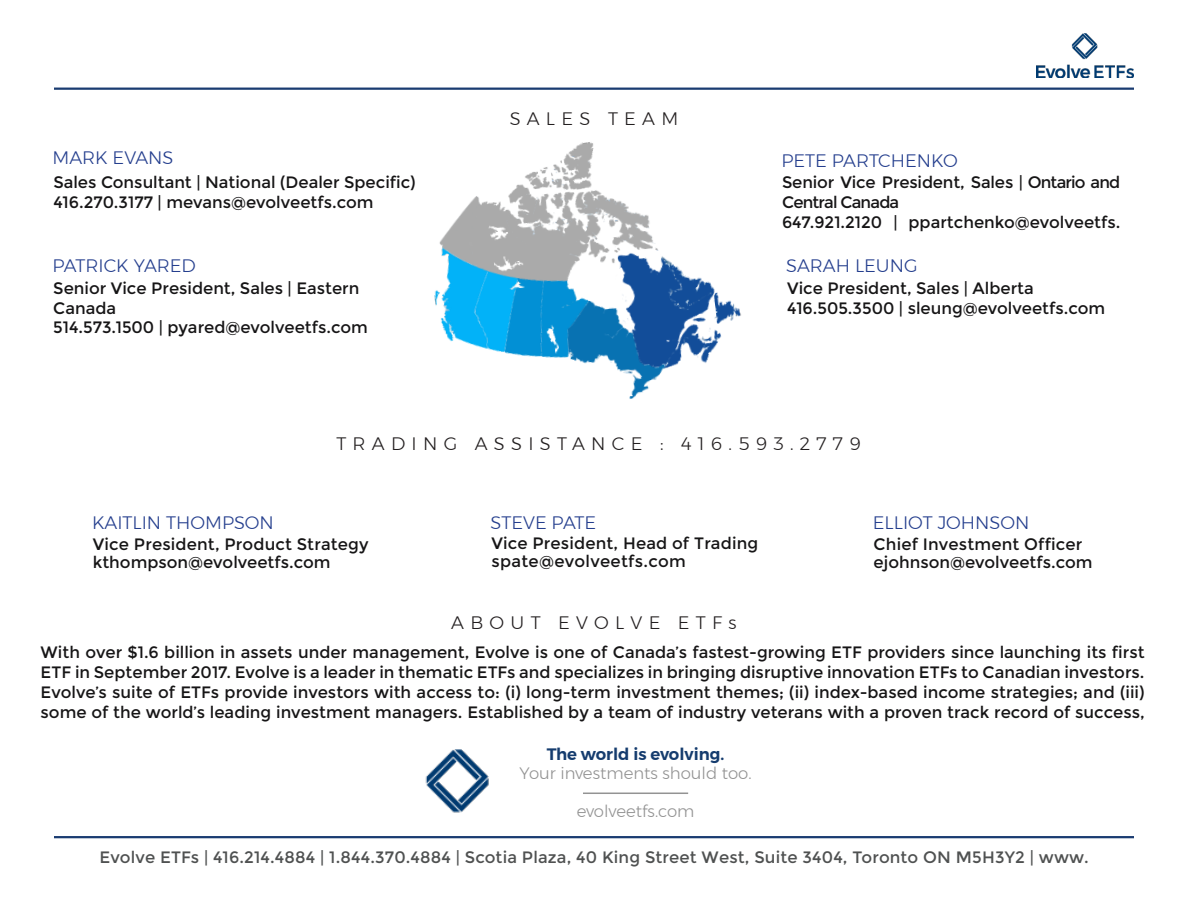
<style>
.page{position:relative;width:1188px;height:918px;background:#fff}
.page>*{position:absolute;margin:0;border:0;box-sizing:border-box;transform-origin:0 0}
.t1{font:300 18px "Montserrat";color:#253f8e}
.t2{font:300 18px "Montserrat";letter-spacing:.35em;color:#231f20}
.t3{font:16.5px/19.8px "Montserrat";color:#161516}
.t4{font:16.5px "Montserrat";letter-spacing:.01em;color:#4f5151}
.t5{font:300 16.5px "Montserrat";color:#939393}
.t6{font:16.5px "Montserrat";letter-spacing:.02em;color:#161516}
.t7{font:600 16.5px "Montserrat";color:#153c6e}
</style>
<div class="page">
<hr style="left:54px;top:836px;width:1080px;height:2px;background:#1a3c71">
<img style="left:1037px;top:34px;width:97px;height:44px">
<hr style="left:583px;top:793px;width:105px;height:1px;background:#939393">
<img style="left:425px;top:750px;width:64px;height:63px">
<hr style="left:54px;top:88px;width:1080px;height:2px;background:#1a3c71">
<img style="left:434px;top:142px;width:307px;height:257px">
<p class="t2" style="left:510px;top:105px;width:170px">SALES TEAM</p>
<p class="t1" style="left:52px;top:145px;width:122px">MARK EVANS</p>
<p class="t1" style="left:782px;top:147px;width:178px">PETE PARTCHENKO</p>
<p class="t3" style="left:53px;top:173px;width:364px">Sales Consultant | National (Dealer Specific)</p>
<p class="t3" style="left:53px;top:192px;width:322px">416.270.3177 | mevans@evolveetfs.com</p>
<p class="t3" style="left:782px;top:173px;width:340px">Senior Vice President, Sales | Ontario and<br>Central Canada</p>
<p class="t3" style="left:782px;top:212px;width:340px">647.921.2120 | ppartchenko@evolveetfs.</p>
<p class="t1" style="left:52px;top:252px;width:145px">PATRICK YARED</p>
<p class="t1" style="left:786px;top:252px;width:133px">SARAH LEUNG</p>
<p class="t3" style="left:53px;top:278px;width:308px">Senior Vice President, Sales | Eastern<br>Canada</p>
<p class="t3" style="left:53px;top:318px;width:316px">514.573.1500 | pyared@evolveetfs.com</p>
<p class="t3" style="left:787px;top:278px;width:248px">Vice President, Sales | Alberta</p>
<p class="t3" style="left:787px;top:298px;width:320px">416.505.3500 | sleung@evolveetfs.com</p>
<p class="t2" style="left:336px;top:430px;width:526px">TRADING ASSISTANCE : 416.593.2779</p>
<p class="t1" style="left:92px;top:510px;width:183px">KAITLIN THOMPSON</p>
<p class="t3" style="left:93px;top:534px;width:277px">Vice President, Product Strategy</p>
<p class="t3" style="left:93px;top:552px;width:239px">kthompson@evolveetfs.com</p>
<p class="t1" style="left:491px;top:510px;width:107px">STEVE PATE</p>
<p class="t3" style="left:491px;top:534px;width:269px">Vice President, Head of Trading</p>
<p class="t6" style="left:491px;top:552px;width:196px">spate@evolveetfs.com</p>
<p class="t2" style="left:451px;top:610px;width:287px">ABOUT EVOLVE ETFs</p>
<p class="t1" style="left:873px;top:510px;width:158px">ELLIOT JOHNSON</p>
<p class="t3" style="left:874px;top:534px;width:210px">Chief Investment Officer</p>
<p class="t3" style="left:874px;top:552px;width:220px">ejohnson@evolveetfs.com</p>
<p class="t3" style="left:41px;top:643px;width:1106px;text-align:justify">With over $1.6 billion in assets under management, Evolve is one of Canada’s fastest-growing ETF providers since launching its first ETF in September 2017. Evolve is a leader in thematic ETFs and specializes in bringing disruptive innovation ETFs to Canadian investors.<br>Evolve’s suite of ETFs provide investors with access to: (i) long-term investment themes; (ii) index-based income strategies; and (iii) some of the world’s leading investment managers. Established by a team of industry veterans with a proven track record of success,</p>
<p class="t7" style="left:547px;top:741px;width:179px">The world is evolving.</p>
<p class="t5" style="left:520px;top:761px;width:234px">Your investments should too.</p>
<p class="t5" style="left:577px;top:799px;width:119px">evolveetfs.com</p>
<p class="t4" style="left:99px;top:848px;width:991px">Evolve ETFs | 416.214.4884 | 1.844.370.4884 | Scotia Plaza, 40 King Street West, Suite 3404, Toronto ON M5H3Y2 | www.</p>
</div>
